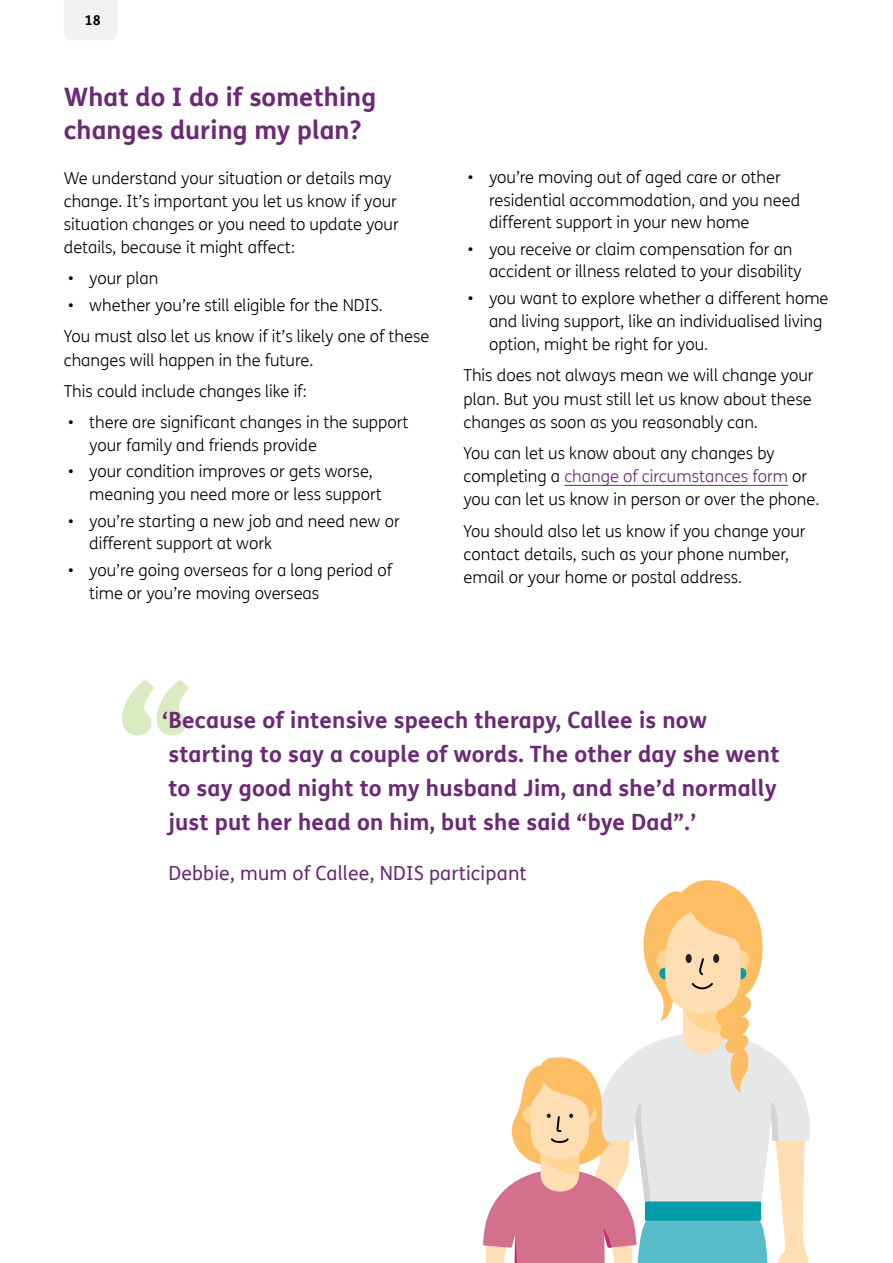
<style>
.page{position:relative;width:893px;height:1263px;background:#fff}
.page>*{position:absolute;margin:0;border:0;box-sizing:border-box;transform-origin:0 0}
.H4_big{font:700 25.5px/33.2px "FS Me Pro";letter-spacing:.005em;color:#6b2976}
.t1{font:700 22.5px/33.8px "FS Me Pro";letter-spacing:.01em;color:#6b2976}
.Quoter{font:19.5px "FS Me Pro";letter-spacing:.01em;color:#6b2976}
.Body{font:300 16.5px/23.1px "FS Me Pro";color:#000}
.t2{font:700 13.5px "FS Me Pro";color:#000}
.s1{color:#6b2976}
</style>
<div class="page">
<div style="left:64px;top:0;width:53px;height:40px;background:#f1f1f2"></div>
<svg style="left:122px;top:680px;width:66px;height:55px"></svg>
<hr style="left:564px;top:485px;width:224px;height:1px;background:#6b2976">
<svg style="left:483px;top:880px;width:327px;height:383px"></svg>
<p class="t2" style="left:85px;top:10px;width:17px">18</p>
<h4 class="H4_big" style="left:64px;top:79px;width:314px">What do I do if something changes during my plan?</h4>
<p class="Body" style="left:64px;top:166px;width:337px">We understand your situation or details may change. It’s important you let us know if your situation changes or you need to update your details, because it might affect:</p>
<p class="Body" style="left:68px;top:266px;width:92px">• your plan</p>
<p class="Body" style="left:68px;top:293px;width:316px">• whether you’re still eligible for the NDIS.</p>
<p class="Body" style="left:64px;top:325px;width:367px">You must also let us know if it’s likely one of these changes will happen in the future.</p>
<p class="Body" style="left:64px;top:379px;width:244px">This could include changes like if:</p>
<p class="Body" style="left:89px;top:411px;width:321px;line-height:22.5px;text-indent:-21px">• there are significant changes in the support your family and friends provide</p>
<p class="Body" style="left:89px;top:460px;width:294px;line-height:22.5px;text-indent:-21px">• your condition improves or gets worse, meaning you need more or less support</p>
<p class="Body" style="left:89px;top:509px;width:312px;line-height:22.5px;text-indent:-21px">• you’re starting a new job and need new or different support at work</p>
<p class="Body" style="left:89px;top:558px;width:304px;line-height:22.5px;text-indent:-21px">• you’re going overseas for a long period of time or you’re moving overseas</p>
<p class="Body" style="left:489px;top:166px;width:313px;line-height:22.5px;text-indent:-21px">• you’re moving out of aged care or other residential accommodation, and you need different support in your new home</p>
<p class="Body" style="left:489px;top:237px;width:314px;line-height:22.5px;text-indent:-21px">• you receive or claim compensation for an accident or illness related to your disability</p>
<p class="Body" style="left:489px;top:287px;width:341px;text-indent:-21px">• you want to explore whether a different home and living support, like an individualised living option, might be right for you.</p>
<p class="Body" style="left:463px;top:364px;width:352px;text-align:justify">This does not always mean we will change your plan. But you must still let us know about these changes as soon as you reasonably can.</p>
<p class="Body" style="left:463px;top:441px;width:357px">You can let us know about any changes by completing a <span class="s1">change of circumstances form</span> or you can let us know in person or over the phone.</p>
<p class="Body" style="left:463px;top:519px;width:344px">You should also let us know if you change your contact details, such as your phone number, email or your home or postal address.</p>
<p class="t1" style="left:162px;top:702px;width:619px">‘Because of intensive speech therapy, Callee is now starting to say a couple of words. The other day she went to say good night to my husband Jim, and she’d normally just put her head on him, but she said “bye Dad”.’</p>
<p class="Quoter" style="left:168px;top:860px;width:360px">Debbie, mum of Callee, NDIS participant</p>
</div>
